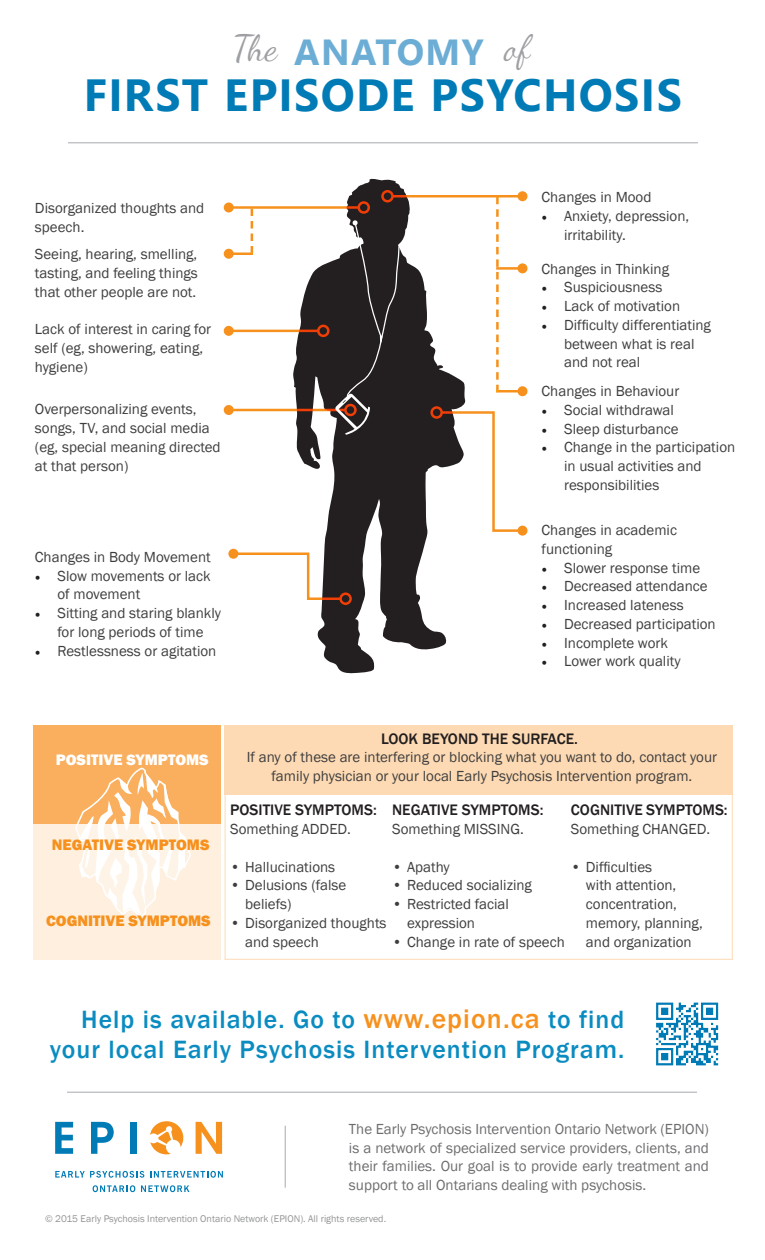
<style>
.page{position:relative;width:765px;height:1260px;background:#fff}
.page>*{position:absolute;margin:0;border:0;box-sizing:border-box;transform-origin:0 0}
.t1{font:700 45px "Nirmala UI";letter-spacing:.03em;color:#007bb6}
.t2{font:700 36.25px "Nirmala UI";letter-spacing:.04em;color:#6cadd5}
.t3{font:500 25.75px "Franklin Gothic";letter-spacing:.04em;color:#0b8cc1}
.t4{font:500 15.62px "Franklin Gothic";color:#231f20}
.t5{font:800 15.62px "Franklin Gothic";color:#f6911e}
.t6{font:800 15.62px "Franklin Gothic";color:#fff}
.t7{font:15px/18.8px "Franklin Gothic";color:#3e3e3f}
.t8{font:15px/18.8px "Franklin Gothic";color:#6c6d70;text-align:justify}
.t9{font:10px "Franklin Gothic";color:#939598}
.s1{font-family:"Dancing Script OT";font-weight:400;color:#9d9fa2}
.s2{font-family:"Minion Pro";color:#231f20}
.s3{font-size:27.62px;color:#f6911e}
</style>
<div class="page">
<div style="left:224px;top:726px;width:509px;height:69px;background:#fddab3"></div>
<div style="left:224px;top:769px;width:509px;height:191px;border:1px solid #fddab3"></div>
<div style="left:33px;top:726px;width:187px;height:234px;background:#faaf5e"></div>
<div style="left:33px;top:825px;width:187px;height:135px;background:#feefde"></div>
<svg style="left:74px;top:767px;width:118px;height:151px"></svg>
<hr style="left:68px;top:142px;width:630px;height:1px;background:#a8a9ad">
<svg style="left:292px;top:178px;width:173px;height:496px"></svg>
<hr style="left:229px;top:252px;width:24px;height:3px;background:#f6911e">
<div style="left:224px;top:249px;width:10px;height:10px;background:#f6911e;border-radius:50%"></div>
<svg style="left:235px;top:551px;width:108px;height:50px"></svg>
<div style="left:228px;top:549px;width:10px;height:10px;background:#f6911e;border-radius:50%"></div>
<div style="left:339px;top:592px;width:13px;height:13px;border:2px solid #f6911e;border-radius:50%"></div>
<svg style="left:439px;top:410px;width:85px;height:123px"></svg>
<div style="left:518px;top:526px;width:10px;height:10px;background:#f6911e;border-radius:50%"></div>
<div style="left:430px;top:406px;width:13px;height:13px;border:2px solid #f6911e;border-radius:50%"></div>
<hr style="left:229px;top:330px;width:89px;height:2px;background:#f6911e">
<div style="left:317px;top:325px;width:13px;height:12px;border:2px solid #f6911e;border-radius:50%"></div>
<div style="left:224px;top:326px;width:10px;height:10px;background:#f6911e;border-radius:50%"></div>
<hr style="left:229px;top:409px;width:116px;height:2px;background:#f6911e">
<div style="left:224px;top:405px;width:10px;height:10px;background:#f6911e;border-radius:50%"></div>
<hr style="left:229px;top:206px;width:130px;height:3px;background:#f6911e">
<div style="left:358px;top:201px;width:12px;height:13px;border:2px solid #f6911e;border-radius:50%"></div>
<div style="left:224px;top:202px;width:10px;height:10px;background:#f6911e;border-radius:50%"></div>
<hr style="left:392px;top:195px;width:130px;height:3px;background:#f6911e">
<div style="left:381px;top:190px;width:13px;height:12px;border:2px solid #f6911e;border-radius:50%"></div>
<div style="left:518px;top:191px;width:10px;height:10px;background:#f6911e;border-radius:50%"></div>
<hr style="left:496px;top:267px;width:26px;height:3px;background:#f6911e">
<div style="left:518px;top:263px;width:10px;height:10px;background:#f6911e;border-radius:50%"></div>
<hr style="left:496px;top:390px;width:26px;height:2px;background:#f6911e">
<div style="left:518px;top:386px;width:10px;height:10px;background:#f6911e;border-radius:50%"></div>
<svg style="left:496px;top:197px;width:3px;height:195px"></svg>
<svg style="left:251px;top:208px;width:2px;height:46px"></svg>
<svg style="left:335px;top:220px;width:66px;height:215px"></svg>
<img style="left:656px;top:1002px;width:63px;height:64px">
<svg style="left:55px;top:1122px;width:18px;height:32px"></svg>
<svg style="left:91px;top:1122px;width:23px;height:32px"></svg>
<div style="left:130px;top:1122px;width:7px;height:32px;background:#007bb6"></div>
<svg style="left:196px;top:1122px;width:26px;height:32px"></svg>
<svg style="left:55px;top:1171px;width:89px;height:7px"></svg>
<svg style="left:150px;top:1171px;width:73px;height:7px"></svg>
<svg style="left:93px;top:1185px;width:42px;height:7px"></svg>
<svg style="left:141px;top:1185px;width:48px;height:7px"></svg>
<svg style="left:150px;top:1121px;width:33px;height:33px"></svg>
<hr style="left:285px;top:1126px;width:1px;height:62px;background:#a8a9ad">
<hr style="left:67px;top:1092px;width:630px;height:1px;background:#a8a9ad">
<p class="t2" style="left:235px;top:24px;width:297px"><span class="s1">The</span> ANATOMY <span class="s1">of</span></p>
<p class="t1" style="left:84px;top:61px;width:600px">FIRST EPISODE PSYCHOSIS</p>
<p class="t7" style="left:35px;top:199px;width:171px">Disorganized thoughts and speech.</p>
<p class="t7" style="left:35px;top:245px;width:164px;text-align:justify">Seeing, hearing, smelling, tasting, and feeling things that other people are not.</p>
<p class="t7" style="left:35px;top:320px;width:178px">Lack of interest in caring for self (eg, showering, eating, hygiene)</p>
<p class="t7" style="left:35px;top:400px;width:187px">Overpersonalizing events, songs, TV, and social media (eg, special meaning directed at that person)</p>
<p class="t7" style="left:35px;top:548px;width:177px">Changes in Body Movement</p>
<p class="t7" style="left:57px;top:567px;width:155px;text-indent:-22px"><span class="s2">•</span> Slow movements or lack of movement</p>
<p class="t7" style="left:35px;top:604px;width:188px;text-align:center"><span class="s2">•</span> Sitting and staring blankly for long periods of time</p>
<p class="t7" style="left:35px;top:642px;width:183px"><span class="s2">•</span> Restlessness or agitation</p>
<p class="t7" style="left:542px;top:188px;width:111px">Changes in Mood</p>
<p class="t7" style="left:564px;top:207px;width:127px;text-indent:-22px"><span class="s2">•</span> Anxiety, depression, irritability.</p>
<p class="t7" style="left:542px;top:260px;width:129px">Changes in Thinking</p>
<p class="t7" style="left:542px;top:278px;width:122px"><span class="s2">•</span> Suspiciousness</p>
<p class="t7" style="left:542px;top:297px;width:140px"><span class="s2">•</span> Lack of motivation</p>
<p class="t7" style="left:564px;top:316px;width:148px;text-indent:-22px"><span class="s2">•</span> Difficulty differentiating between what is real and not real</p>
<p class="t7" style="left:542px;top:382px;width:139px">Changes in Behaviour</p>
<p class="t7" style="left:542px;top:401px;width:134px"><span class="s2">•</span> Social withdrawal</p>
<p class="t7" style="left:542px;top:420px;width:138px"><span class="s2">•</span> Sleep disturbance</p>
<p class="t7" style="left:564px;top:438px;width:173px;text-indent:-22px"><span class="s2">•</span> Change in the participation in usual activities and responsibilities</p>
<p class="t7" style="left:542px;top:521px;width:137px">Changes in academic functioning</p>
<p class="t7" style="left:542px;top:558px;width:160px"><span class="s2">•</span> Slower response time</p>
<p class="t7" style="left:542px;top:577px;width:168px"><span class="s2">•</span> Decreased attendance</p>
<p class="t7" style="left:542px;top:596px;width:144px"><span class="s2">•</span> Increased lateness</p>
<p class="t7" style="left:542px;top:615px;width:176px"><span class="s2">•</span> Decreased participation</p>
<p class="t7" style="left:542px;top:633px;width:128px"><span class="s2">•</span> Incomplete work</p>
<p class="t7" style="left:542px;top:652px;width:141px"><span class="s2">•</span> Lower work quality</p>
<p class="t6" style="left:56px;top:749px;width:155px">POSITIVE SYMPTOMS</p>
<p class="t5" style="left:52px;top:835px;width:159px">NEGATIVE SYMPTOMS</p>
<p class="t5" style="left:46px;top:911px;width:166px">COGNITIVE SYMPTOMS</p>
<p class="t4" style="left:381px;top:729px;width:198px">LOOK BEYOND THE SURFACE.</p>
<p class="t7" style="left:247px;top:748px;width:472px;text-align:center">If any of these are interfering or blocking what you want to do, contact your family physician or your local Early Psychosis Intervention program.</p>
<p class="t4" style="left:230px;top:800px;width:148px">POSITIVE SYMPTOMS:</p>
<p class="t7" style="left:230px;top:820px;width:122px">Something ADDED.</p>
<p class="t7" style="left:230px;top:858px;width:107px">• Hallucinations</p>
<p class="t7" style="left:245px;top:876px;width:103px;text-indent:-15px">• Delusions (false beliefs)</p>
<p class="t7" style="left:245px;top:914px;width:143px;text-indent:-15px">• Disorganized thoughts and speech</p>
<p class="t4" style="left:392px;top:800px;width:153px">NEGATIVE SYMPTOMS:</p>
<p class="t7" style="left:392px;top:820px;width:133px">Something MISSING.</p>
<p class="t7" style="left:392px;top:858px;width:59px">• Apathy</p>
<p class="t7" style="left:392px;top:876px;width:141px">• Reduced socializing</p>
<p class="t7" style="left:407px;top:895px;width:103px;text-indent:-15px">• Restricted facial expression</p>
<p class="t7" style="left:392px;top:933px;width:174px">• Change in rate of speech</p>
<p class="t4" style="left:571px;top:800px;width:158px">COGNITIVE SYMPTOMS:</p>
<p class="t7" style="left:571px;top:820px;width:141px">Something CHANGED.</p>
<p class="t7" style="left:586px;top:858px;width:118px;text-indent:-15px">• Difficulties<br>with attention, concentration, memory, planning, and organization</p>
<p class="t3" style="left:81px;top:1003px;width:545px">Help is available. Go to <span class="s3">www.epion.ca</span> to find</p>
<p class="t3" style="left:50px;top:1034px;width:576px">your local Early Psychosis Intervention Program.</p>
<p class="t8" style="left:349px;top:1120px;width:362px">The Early Psychosis Intervention Ontario Network (EPION) is a network of specialized service providers, clients, and their families. Our goal is to provide early treatment and support to all Ontarians dealing with psychosis.</p>
<p class="t9" style="left:45px;top:1212px;width:343px">© 2015 Early Psychosis Intervention Ontario Network (EPION). All rights reserved.</p>
</div>
